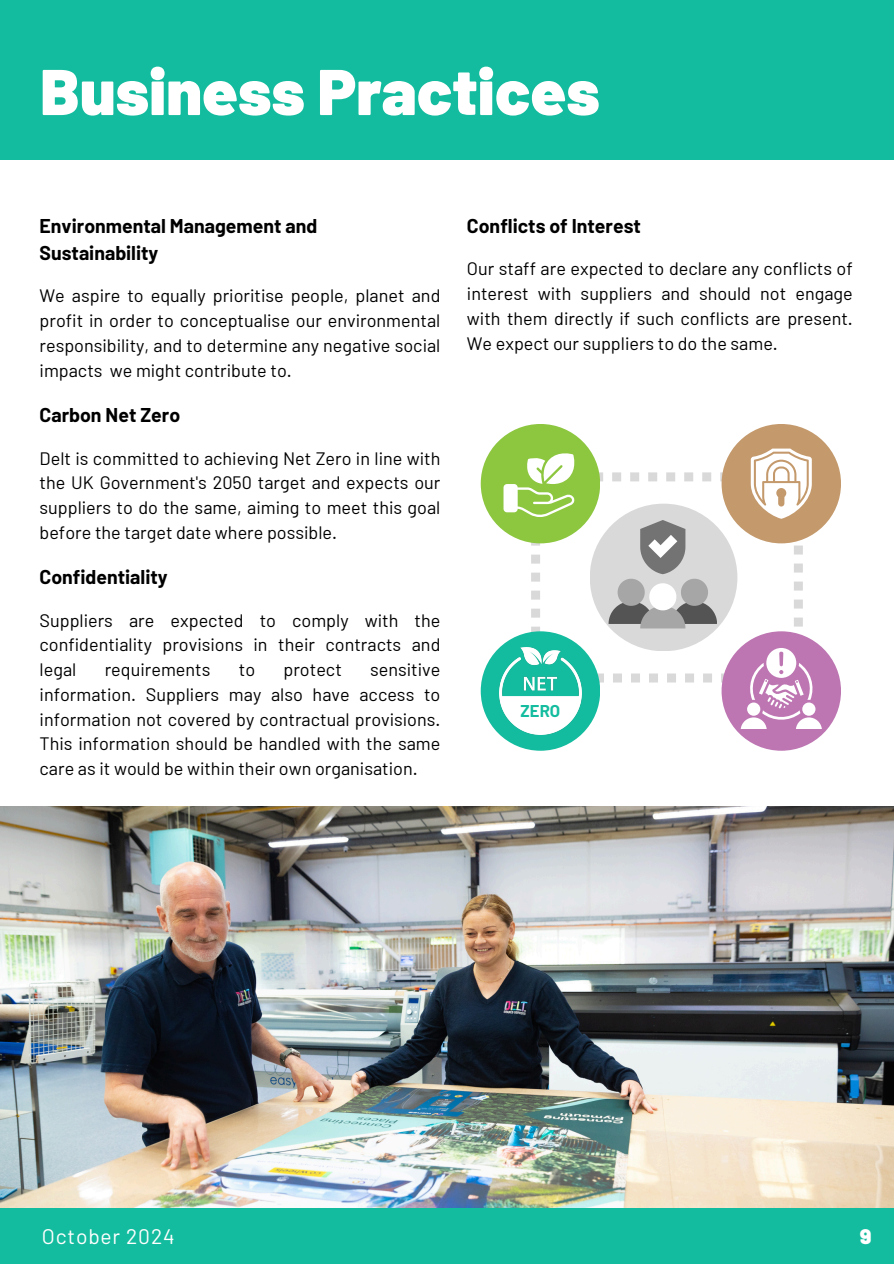
<style>
.page{position:relative;width:894px;height:1264px;background:#fff}
.page>*{position:absolute;margin:0;border:0;box-sizing:border-box;transform-origin:0 0}
.t1{font:900 64.5px "Barlow";color:#fff}
.t2{font:21px "Barlow";letter-spacing:.04em;color:#fff}
.t3{font:900 21px "Barlow";color:#fff}
.t4{font:700 19.5px/27px "Barlow";color:#000}
.t5{font:18px/24.8px "Barlow";color:#000;text-align:justify}
.t6{font:700 16.65px "Barlow";color:#13bc9e}
</style>
<div class="page">
<div style="left:0;top:0;width:893px;height:1263px;background:#13bc9e"></div>
<div style="left:0;top:160px;width:893px;height:1047px;background:#fff"></div>
<img style="left:0;top:806px;width:893px;height:401px">
<svg style="left:531px;top:472px;width:271px;height:210px"></svg>
<div style="left:589px;top:503px;width:148px;height:148px;background:#d9d9d9;border-radius:50%"></div>
<svg style="left:608px;top:520px;width:108px;height:108px"></svg>
<div style="left:721px;top:631px;width:119px;height:119px;background:#bd76b2;border-radius:50%"></div>
<div style="left:480px;top:631px;width:120px;height:119px;background:#13bc9e;border-radius:50%"></div>
<div style="left:480px;top:424px;width:120px;height:119px;background:#8dc63f;border-radius:50%"></div>
<div style="left:721px;top:424px;width:119px;height:119px;background:#c4996c;border-radius:50%"></div>
<svg style="left:503px;top:453px;width:72px;height:63px"></svg>
<img style="left:499px;top:648px;width:82px;height:86px">
<svg style="left:750px;top:448px;width:61px;height:70px"></svg>
<svg style="left:740px;top:648px;width:81px;height:81px"></svg>
<p class="t1" style="left:40px;top:51px;width:561px">Business Practices</p>
<h1 class="t4" style="left:40px;top:211px;width:279px">Environmental Management and<br>Sustainability</h1>
<h2 class="t5" style="left:40px;top:283px;width:402px">We aspire to equally prioritise people, planet and profit in order to conceptualise our environmental responsibility, and to determine any negative social impacts we might contribute to.</h2>
<p class="t4" style="left:40px;top:400px;width:142px">Carbon Net Zero</p>
<h2 class="t5" style="left:40px;top:445px;width:402px">Delt is committed to achieving Net Zero in line with the UK Government's 2050 target and expects our suppliers to do the same, aiming to meet this goal before the target date where possible.</h2>
<p class="t4" style="left:40px;top:562px;width:130px">Confidentiality</p>
<h2 class="t5" style="left:40px;top:607px;width:402px">Suppliers are expected to comply with the confidentiality provisions in their contracts and legal</h2>
<h2 class="t5" style="left:40px;top:656px;width:402px;text-indent:330px">sensitive information. Suppliers may also have access to information not covered by contractual provisions.<br>This information should be handled with the same care as it would be within their own organisation.</h2>
<h2 class="t5" style="left:105px;top:656px;width:107px">requirements</h2>
<h2 class="t5" style="left:239px;top:656px;width:18px">to</h2>
<h2 class="t5" style="left:283px;top:656px;width:60px">protect</h2>
<p class="t4" style="left:467px;top:211px;width:175px">Conflicts of Interest</p>
<h2 class="t5" style="left:467px;top:256px;width:387px">Our staff are expected to declare any conflicts of interest with suppliers and should not engage with them directly if such conflicts are present.<br>We expect our suppliers to do the same.</h2>
<p class="t6" style="left:520px;top:700px;width:41px">ZERO</p>
<h4 class="t2" style="left:42px;top:1222px;width:134px">October 2024</h4>
<p class="t3" style="left:860px;top:1222px;width:13px">9</p>
</div>
